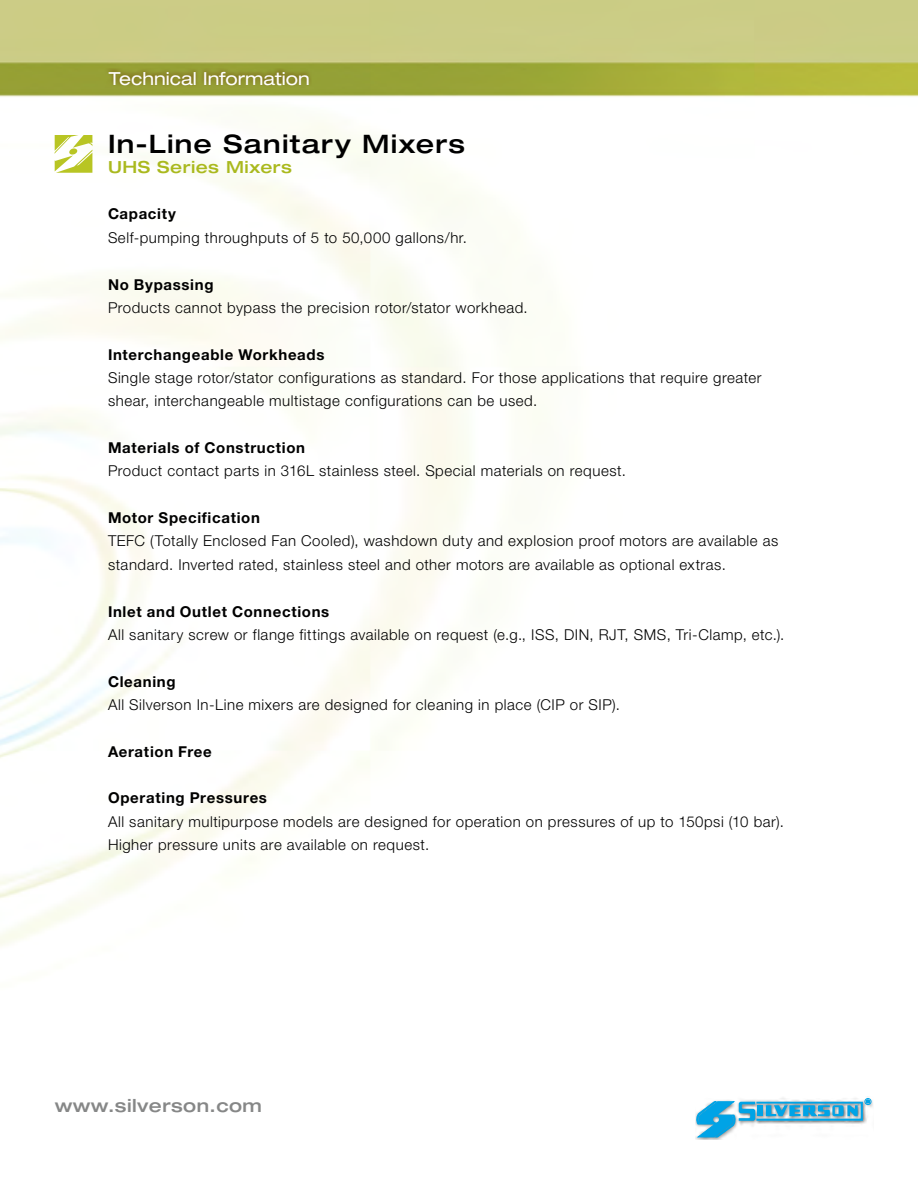
<style>
.page{position:relative;width:918px;height:1188px;background:#fff}
.page>*{position:absolute;margin:0;border:0;box-sizing:border-box;transform-origin:0 0}
.t1{font:500 expanded 25.5px "Helvetica Neue LT Std";letter-spacing:.05em;color:#000}
.t2{font:expanded 18px "Helvetica Neue LT Std";color:#fff}
.t3{font:500 expanded 18px "Helvetica Neue LT Std";letter-spacing:.025em;color:#868787}
.t4{font:500 expanded 16.65px "Helvetica Neue LT Std";letter-spacing:.03em;color:#aab91e}
.t5{font:300 15px/23.4px "Helvetica Neue LT Std";letter-spacing:.035em;color:#000}
.t6{font:700 15px "Helvetica Neue LT Std";letter-spacing:.045em;color:#000}
</style>
<div class="page">
<img style="left:0;top:0;width:918px;height:1139px">
<div style="left:105px;top:68px;width:207px;height:19px;background:#74500f;opacity:.75"></div>
<div style="left:696px;top:1097px;width:178px;height:43px;background:#000;opacity:.53"></div>
<div style="left:865px;top:1098px;width:6px;height:7px;border:1px solid #00a3e6;border-radius:50%"></div>
<svg style="left:696px;top:1100px;width:174px;height:38px"></svg>
<svg style="left:55px;top:135px;width:37px;height:38px"></svg>
<p class="t2" style="left:109px;top:68px;width:203px">Technical Information</p>
<h1 class="t1" style="left:108px;top:128px;width:359px">In-Line Sanitary Mixers</h1>
<p class="t4" style="left:108px;top:156px;width:186px">UHS Series Mixers</p>
<p class="t6" style="left:108px;top:205px;width:69px">Capacity</p>
<p class="t5" style="left:108px;top:225px;width:361px">Self-pumping throughputs of 5 to 50,000 gallons/hr.</p>
<p class="t6" style="left:108px;top:275px;width:107px">No Bypassing</p>
<p class="t5" style="left:108px;top:296px;width:421px">Products cannot bypass the precision rotor/stator workhead.</p>
<p class="t6" style="left:108px;top:345px;width:218px">Interchangeable Workheads</p>
<p class="t5" style="left:108px;top:366px;width:655px">Single stage rotor/stator configurations as standard. For those applications that require greater shear, interchangeable multistage configurations can be used.</p>
<p class="t6" style="left:108px;top:438px;width:199px">Materials of Construction</p>
<p class="t5" style="left:108px;top:459px;width:519px">Product contact parts in 316L stainless steel. Special materials on request.</p>
<p class="t6" style="left:108px;top:508px;width:153px">Motor Specification</p>
<p class="t5" style="left:108px;top:529px;width:672px">TEFC (Totally Enclosed Fan Cooled), washdown duty and explosion proof motors are available as standard. Inverted rated, stainless steel and other motors are available as optional extras.</p>
<p class="t6" style="left:108px;top:602px;width:223px">Inlet and Outlet Connections</p>
<p class="t5" style="left:108px;top:623px;width:678px">All sanitary screw or flange fittings available on request (e.g., ISS, DIN, RJT, SMS, Tri-Clamp, etc.).</p>
<p class="t6" style="left:108px;top:672px;width:69px">Cleaning</p>
<p class="t5" style="left:108px;top:693px;width:513px">All Silverson In-Line mixers are designed for cleaning in place (CIP or SIP).</p>
<p class="t6" style="left:108px;top:742px;width:105px">Aeration Free</p>
<p class="t6" style="left:108px;top:789px;width:161px">Operating Pressures</p>
<p class="t5" style="left:108px;top:809px;width:677px">All sanitary multipurpose models are designed for operation on pressures of up to 150psi (10 bar).<br>Higher pressure units are available on request.</p>
<p class="t3" style="left:55px;top:1094px;width:209px">www.silverson.com</p>
</div>
